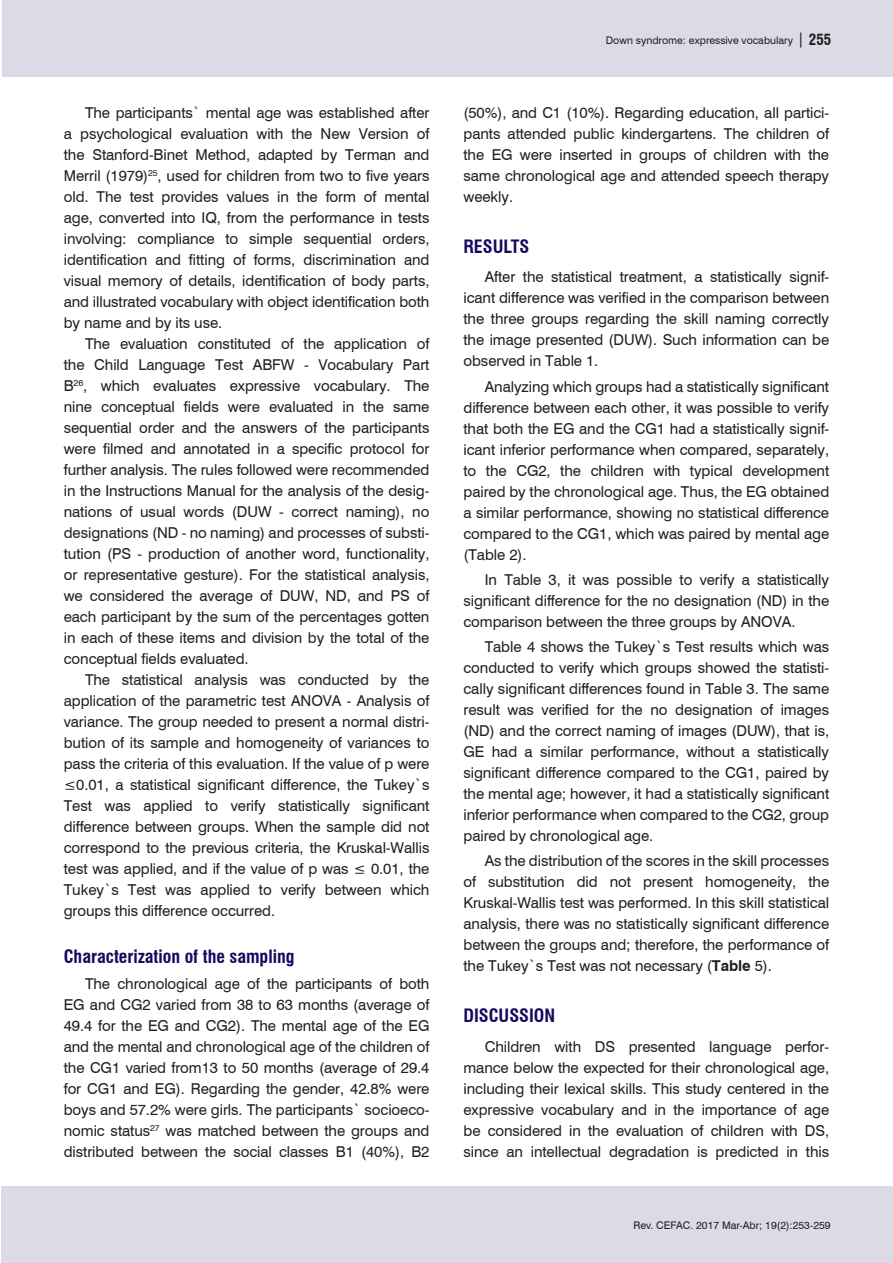
<style>
.page{position:relative;width:893px;height:1263px;background:#fff}
.page>*{position:absolute;margin:0;border:0;box-sizing:border-box;transform-origin:0 0}
.Nivel_2{font:700 condensed 18px "Swiss 721 BT";color:#18085f}
.Nivel_1{font:700 condensed 18px "Swiss 721 BT";color:#18085f}
.Corpo_do_texto_INGL{font:15px/21px "Swiss 721 BT";letter-spacing:-.005em;color:#231f20;text-align:justify}
.Cabeço_título_direi{font:10.5px "Swiss 721 BT";color:#231f20}
.Legenda_b_direito-i{font:10.5px "Swiss 721 BT";color:#231f20}
.s1{font-size:15px}
.s2{font-weight:700;font-stretch:condensed;font-size:15px}
.s3{font-weight:700}
</style>
<div class="page">
<div style="left:1px;top:1186px;width:892px;height:77px;background:#dcdae7"></div>
<div style="left:2px;top:0;width:891px;height:77px;background:#dcdae7"></div>
<p class="Corpo_do_texto_INGL" style="left:64px;top:101px;width:367px;text-indent:21px">The participants` mental age was established after a psychological evaluation with the New Version of the Stanford-Binet Method, adapted by Terman and Merril (1979)<sup>25</sup>, used for children from two to five years old. The test provides values in the form of mental age, converted into IQ, from the performance in tests involving: compliance to simple sequential orders, identification and fitting of forms, discrimination and visual memory of details, identification of body parts, and illustrated vocabulary with object identification both by name and by its use.</p>
<p class="Corpo_do_texto_INGL" style="left:64px;top:332px;width:367px;text-indent:21px">The evaluation constituted of the application of the Child Language Test ABFW - Vocabulary Part B<sup>26</sup>, which evaluates expressive vocabulary. The nine conceptual fields were evaluated in the same sequential order and the answers of the participants were filmed and annotated in a specific protocol for further analysis. The rules followed were recommended in the Instructions Manual for the analysis of the desig&shy;nations of usual words (DUW - correct naming), no designations (ND - no naming) and processes of substi&shy;tution (PS - production of another word, functionality, or representative gesture). For the statistical analysis, we considered the average of DUW, ND, and PS of each participant by the sum of the percentages gotten in each of these items and division by the total of the conceptual fields evaluated.</p>
<p class="Corpo_do_texto_INGL" style="left:64px;top:669px;width:367px;text-indent:21px">The statistical analysis was conducted by the application of the parametric test ANOVA - Analysis of variance. The group needed to present a normal distri&shy;bution of its sample and homogeneity of variances to pass the criteria of this evaluation. If the value of p were ≤0.01, a statistical significant difference, the Tukey`s Test was applied to verify statistically significant difference between groups. When the sample did not correspond to the previous criteria, the Kruskal-Wallis test was applied, and if the value of p was ≤ 0.01, the Tukey`s Test was applied to verify between which groups this difference occurred.</p>
<p class="Nivel_2" style="left:64px;top:946px;width:232px">Characterization of the sampling</p>
<p class="Corpo_do_texto_INGL" style="left:64px;top:972px;width:367px;text-indent:21px">The chronological age of the participants of both EG and CG2 varied from 38 to 63 months (average of 49.4 for the EG and CG2). The mental age of the EG and the mental and chronological age of the children of the CG1 varied from13 to 50 months (average of 29.4 for CG1 and EG). Regarding the gender, 42.8% were boys and 57.2% were girls. The participants` socioeco&shy;nomic status<sup>27</sup> was matched between the groups and distributed between the social classes B1 (40%), B2</p>
<p class="Cabeço_título_direi" style="left:606px;top:33px;width:227px">Down syndrome: expressive vocabulary <span class="s1">|</span> <span class="s2">255</span></p>
<p class="Corpo_do_texto_INGL" style="left:463px;top:101px;width:367px">(50%), and C1 (10%). Regarding education, all partici&shy;pants attended public kindergartens. The children of the EG were inserted in groups of children with the same chronological age and attended speech therapy weekly.</p>
<p class="Nivel_1" style="left:463px;top:236px;width:67px">RESULTS</p>
<p class="Corpo_do_texto_INGL" style="left:463px;top:266px;width:367px;text-indent:21px">After the statistical treatment, a statistically signif&shy;icant difference was verified in the comparison between the three groups regarding the skill naming correctly the image presented (DUW). Such information can be observed in Table 1.</p>
<p class="Corpo_do_texto_INGL" style="left:463px;top:375px;width:367px;text-indent:21px">Analyzing which groups had a statistically significant difference between each other, it was possible to verify that both the EG and the CG1 had a statistically signif&shy;icant inferior performance when compared, separately, to the CG2, the children with typical development paired by the chronological age. Thus, the EG obtained a similar performance, showing no statistical difference compared to the CG1, which was paired by mental age (Table 2).</p>
<p class="Corpo_do_texto_INGL" style="left:463px;top:568px;width:367px;text-indent:21px">In Table 3, it was possible to verify a statistically significant difference for the no designation (ND) in the comparison between the three groups by ANOVA.</p>
<p class="Corpo_do_texto_INGL" style="left:463px;top:635px;width:367px;text-indent:21px">Table 4 shows the Tukey`s Test results which was conducted to verify which groups showed the statisti&shy;cally significant differences found in Table 3. The same result was verified for the no designation of images (ND) and the correct naming of images (DUW), that is, GE had a similar performance, without a statistically significant difference compared to the CG1, paired by the mental age; however, it had a statistically significant inferior performance when compared to the CG2, group paired by chronological age.</p>
<p class="Corpo_do_texto_INGL" style="left:463px;top:849px;width:367px;text-indent:21px">As the distribution of the scores in the skill processes of substitution did not present homogeneity, the Kruskal-Wallis test was performed. In this skill statistical analysis, there was no statistically significant difference between the groups and; therefore, the performance of the Tukey`s Test was not necessary (<span class="s3">Table</span> 5).</p>
<p class="Nivel_1" style="left:463px;top:1005px;width:93px">DISCUSSION</p>
<p class="Corpo_do_texto_INGL" style="left:463px;top:1035px;width:367px;text-indent:21px">Children with DS presented language perfor&shy;mance below the expected for their chronological age, including their lexical skills. This study centered in the expressive vocabulary and in the importance of age be considered in the evaluation of children with DS, since an intellectual degradation is predicted in this</p>
<p class="Legenda_b_direito-i" style="left:634px;top:1218px;width:199px">Rev. CEFAC. 2017 Mar-Abr; 19(2):253-259</p>
</div>
